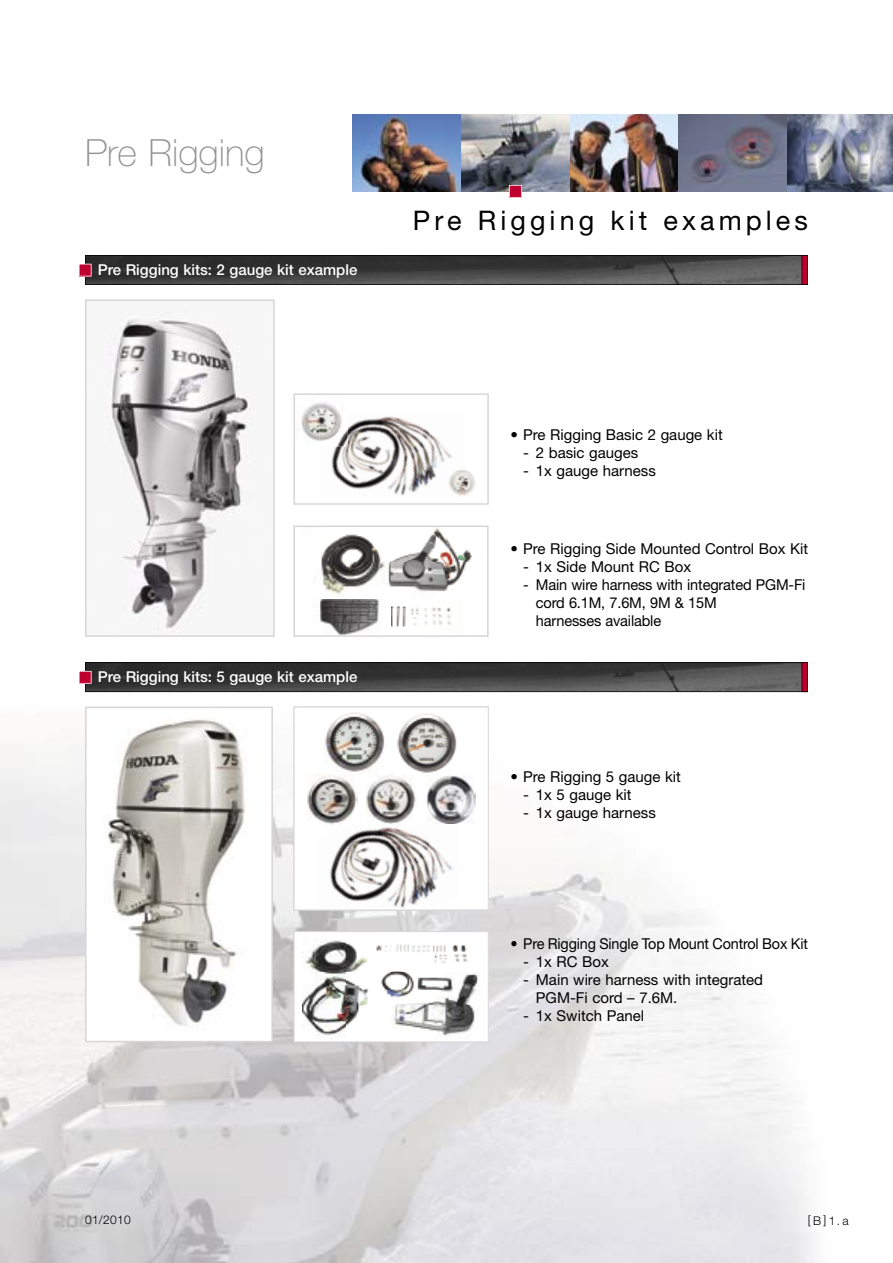
<style>
.page{position:relative;width:893px;height:1263px;background:#fff}
.page>*{position:absolute;margin:0;border:0;box-sizing:border-box;transform-origin:0 0}
.t1{font:100 37.5px "Helvetica Neue LT Std";color:#939393}
.t2{font:27px "Helvetica Neue LT Std";letter-spacing:.15em;color:#000}
.t3{font:15px/18px "Helvetica Neue LT Std";color:#000}
.t4{font:500 15px "Helvetica Neue LT Std";color:#fff}
.t5{font:15px "Helvetica Neue LT Std";color:#000;scale:.96 1}
.t6{font:300 12px "Helvetica Neue LT Std";letter-spacing:.025em;color:#000}
</style>
<div class="page">
<img style="left:0;top:692px;width:815px;height:571px">
<img style="left:353px;top:115px;width:108px;height:76px">
<img style="left:570px;top:115px;width:108px;height:76px">
<svg style="left:787px;top:115px;width:106px;height:76px;background:#7c8295"></svg>
<svg style="left:678px;top:115px;width:109px;height:76px;background:#6e7085"></svg>
<svg style="left:461px;top:115px;width:109px;height:76px;background:#83878e"></svg>
<svg style="left:509px;top:185px;width:13px;height:13px"></svg>
<svg style="left:79px;top:255px;width:729px;height:30px;background:#423f40"></svg>
<svg style="left:79px;top:662px;width:729px;height:30px;background:#413f3f"></svg>
<svg style="left:85px;top:299px;width:190px;height:338px;fill:#f7f6f7"></svg>
<svg style="left:85px;top:707px;width:188px;height:335px"></svg>
<svg style="left:293px;top:393px;width:196px;height:112px"></svg>
<img style="left:319px;top:414px;width:146px;height:82px">
<img style="left:296px;top:395px;width:51px;height:51px">
<img style="left:319px;top:414px;width:28px;height:1px">
<img style="left:319px;top:415px;width:28px;height:31px">
<img style="left:445px;top:467px;width:34px;height:32px">
<img style="left:445px;top:490px;width:20px;height:6px">
<img style="left:445px;top:467px;width:20px;height:23px">
<svg style="left:293px;top:525px;width:196px;height:112px"></svg>
<svg style="left:293px;top:931px;width:196px;height:111px"></svg>
<img style="left:303px;top:939px;width:176px;height:100px">
<svg style="left:293px;top:706px;width:196px;height:204px"></svg>
<img style="left:426px;top:775px;width:50px;height:48px">
<h1 class="t1" style="left:85px;top:132px;width:181px">Pre Rigging</h1>
<p class="t4" style="left:98px;top:261px;width:261px">Pre Rigging kits: 2 gauge kit example</p>
<h2 class="t2" style="left:413px;top:204px;width:396px">Pre Rigging kit examples</h2>
<p class="t4" style="left:98px;top:668px;width:261px">Pre Rigging kits: 5 gauge kit example</p>
<p class="t3" style="left:510px;top:426px;width:214px">• Pre Rigging Basic 2 gauge kit</p>
<p class="t3" style="left:523px;top:444px;width:117px">- 2 basic gauges</p>
<p class="t3" style="left:523px;top:462px;width:134px">- 1x gauge harness</p>
<p class="t3" style="left:510px;top:539px;width:299px">• Pre Rigging Side Mounted Control Box Kit</p>
<p class="t3" style="left:523px;top:557px;width:170px">- 1x Side Mount RC Box</p>
<p class="t3" style="left:536px;top:575px;width:271px;text-indent:-13px">- Main wire harness with integrated PGM-Fi cord 6.1M, 7.6M, 9M &amp; 15M<br>harnesses available</p>
<p class="t3" style="left:510px;top:767px;width:172px">• Pre Rigging 5 gauge kit</p>
<p class="t3" style="left:523px;top:785px;width:110px">- 1x 5 gauge kit</p>
<p class="t3" style="left:523px;top:803px;width:134px">- 1x gauge harness</p>
<p class="t5" style="left:510px;top:934px;width:311px">• Pre Rigging Single Top Mount Control Box Kit</p>
<p class="t3" style="left:523px;top:952px;width:87px">- 1x RC Box</p>
<p class="t3" style="left:536px;top:970px;width:229px;text-indent:-13px">- Main wire harness with integrated<br>PGM-Fi cord – 7.6M.</p>
<p class="t3" style="left:523px;top:1006px;width:123px">- 1x Switch Panel</p>
<p class="t6" style="left:85px;top:1212px;width:47px">01/2010</p>
<p class="t6" style="left:808px;top:1213px;width:42px">[B]1.a</p>
</div>
